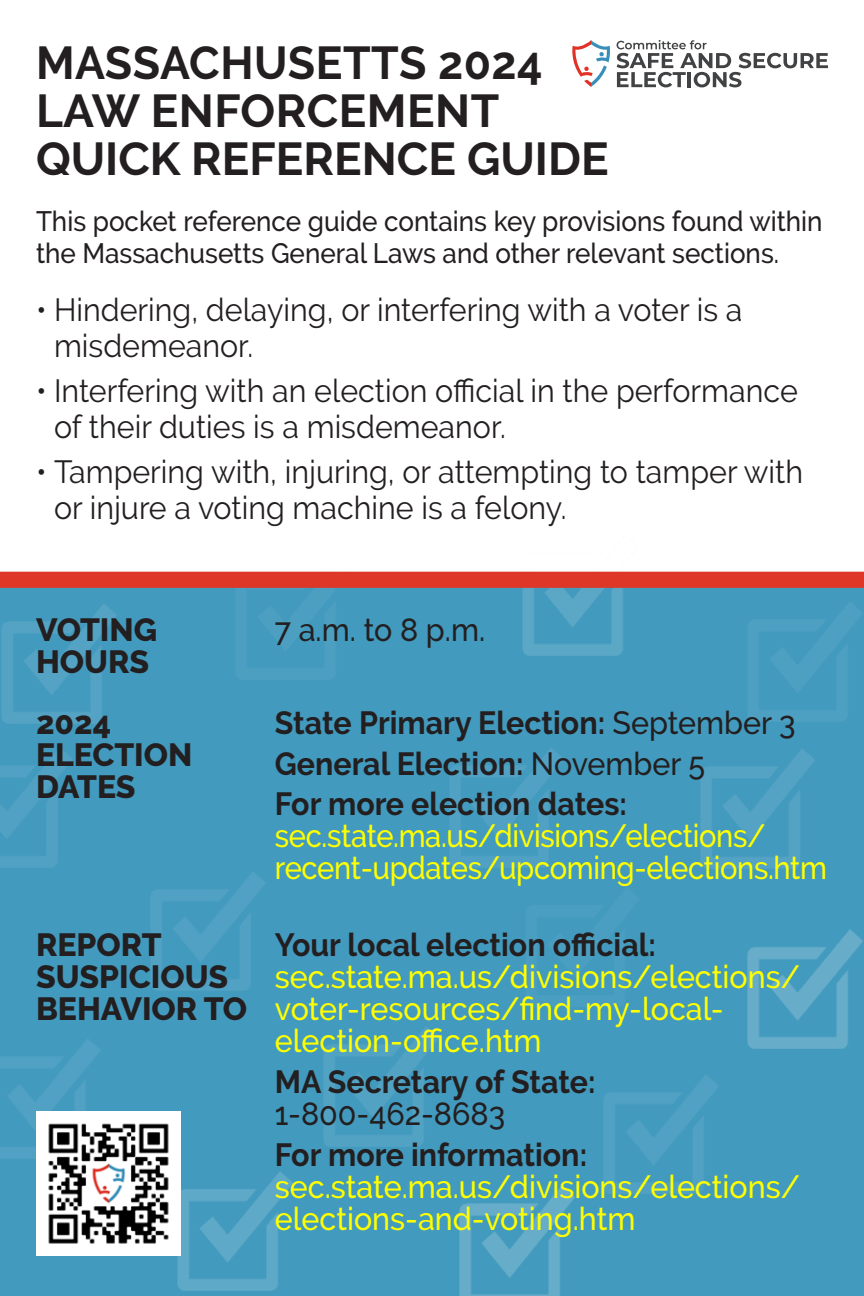
<style>
.page{position:relative;width:864px;height:1296px;background:#fff}
.page>*{position:absolute;margin:0;border:0;box-sizing:border-box;transform-origin:0 0}
.t1{font:700 46px/48px "Raleway";letter-spacing:.01em;color:#231f20}
.t2{font:32px/36px "Raleway";color:#231f20;scale:.95 1}
.t3{font:500 32px/32px "Raleway";color:#ff0;scale:.95 1}
.t4{font:500 32px/32px "Raleway";color:#ff0;scale:.91 1}
.t5{font:700 32px/32px "Raleway";color:#231f20;scale:.95 1}
.t6{font:800 32px/32px "Raleway";color:#231f20}
.t7{font:500 32px "Raleway";color:#231f20;scale:.95 1}
.t8{font:500 28px/32px "Raleway";color:#231f20;scale:.93 1}
.s1{font-weight:500}
.s2{font-weight:700;color:#231f20}
</style>
<div class="page">
<div style="left:0;top:580px;width:864px;height:716px;background:#429abe"></div>
<img style="left:234px;top:571px;width:120px;height:108px">
<img style="left:151px;top:872px;width:114px;height:119px">
<img style="left:1px;top:604px;width:116px;height:120px">
<img style="left:0;top:748px;width:72px;height:120px">
<img style="left:324px;top:1027px;width:115px;height:120px">
<img style="left:0;top:1039px;width:103px;height:120px">
<img style="left:748px;top:603px;width:114px;height:118px">
<img style="left:604px;top:1075px;width:114px;height:119px">
<img style="left:700px;top:749px;width:115px;height:120px">
<img style="left:747px;top:929px;width:116px;height:120px">
<img style="left:459px;top:1185px;width:116px;height:111px">
<img style="left:177px;top:1169px;width:116px;height:122px">
<img style="left:520px;top:571px;width:120px;height:85px">
<img style="left:450px;top:748px;width:113px;height:120px">
<div style="left:0;top:572px;width:864px;height:16px;background:#de3727"></div>
<svg style="left:617px;top:40px;width:211px;height:47px"></svg>
<svg style="left:572px;top:40px;width:38px;height:47px"></svg>
<img style="left:36px;top:1112px;width:144px;height:144px">
<p class="t1" style="left:36px;top:39px;width:574px">MASSACHUSETTS 2024<br>LAW ENFORCEMENT<br>QUICK REFERENCE GUIDE</p>
<p class="t8" style="left:36px;top:205px;width:847px">This pocket reference guide contains key provisions found within the Massachusetts General Laws and other relevant sections.</p>
<p class="t2" style="left:54px;top:292px;width:726px;text-indent:-18px">• Hindering, delaying, or interfering with a voter is a misdemeanor.</p>
<p class="t2" style="left:54px;top:373px;width:785px;text-indent:-18px">• Interfering with an election official in the performance of their duties is a misdemeanor.</p>
<p class="t2" style="left:54px;top:453px;width:790px;text-indent:-18px">• Tampering with, injuring, or attempting to tamper with or injure a voting machine is a felony.</p>
<p class="t6" style="left:36px;top:614px;width:123px">VOTING</p>
<p class="t6" style="left:36px;top:646px;width:115px">HOURS</p>
<p class="t7" style="left:275px;top:612px;width:223px">7 a.m. to 8 p.m.</p>
<p class="t6" style="left:36px;top:707px;width:158px">2024<br>ELECTION<br>DATES</p>
<p class="t5" style="left:275px;top:707px;width:550px">State Primary Election: <span class="s1">September 3</span></p>
<p class="t5" style="left:275px;top:748px;width:454px">General Election: <span class="s1">November 5</span></p>
<p class="t4" style="left:275px;top:788px;width:608px"><span class="s2">For more election dates: </span>sec.state.ma.us/divisions/elections/ recent-updates/upcoming-elections.htm</p>
<p class="t6" style="left:36px;top:929px;width:127px">REPORT</p>
<p class="t6" style="left:36px;top:961px;width:194px">SUSPICIOUS</p>
<p class="t6" style="left:36px;top:993px;width:213px">BEHAVIOR TO</p>
<p class="t3" style="left:275px;top:929px;width:554px"><span class="s2">Your local election official: </span>sec.state.ma.us/divisions/elections/ voter-resources/find-my-local&shy;election-office.htm</p>
<p class="t5" style="left:275px;top:1066px;width:339px">MA Secretary of State:<br><span class="s1">1-800-462-8683</span></p>
<p class="t3" style="left:275px;top:1138px;width:554px"><span class="s2">For more information: </span>sec.state.ma.us/divisions/elections/ elections-and-voting.htm</p>
</div>
